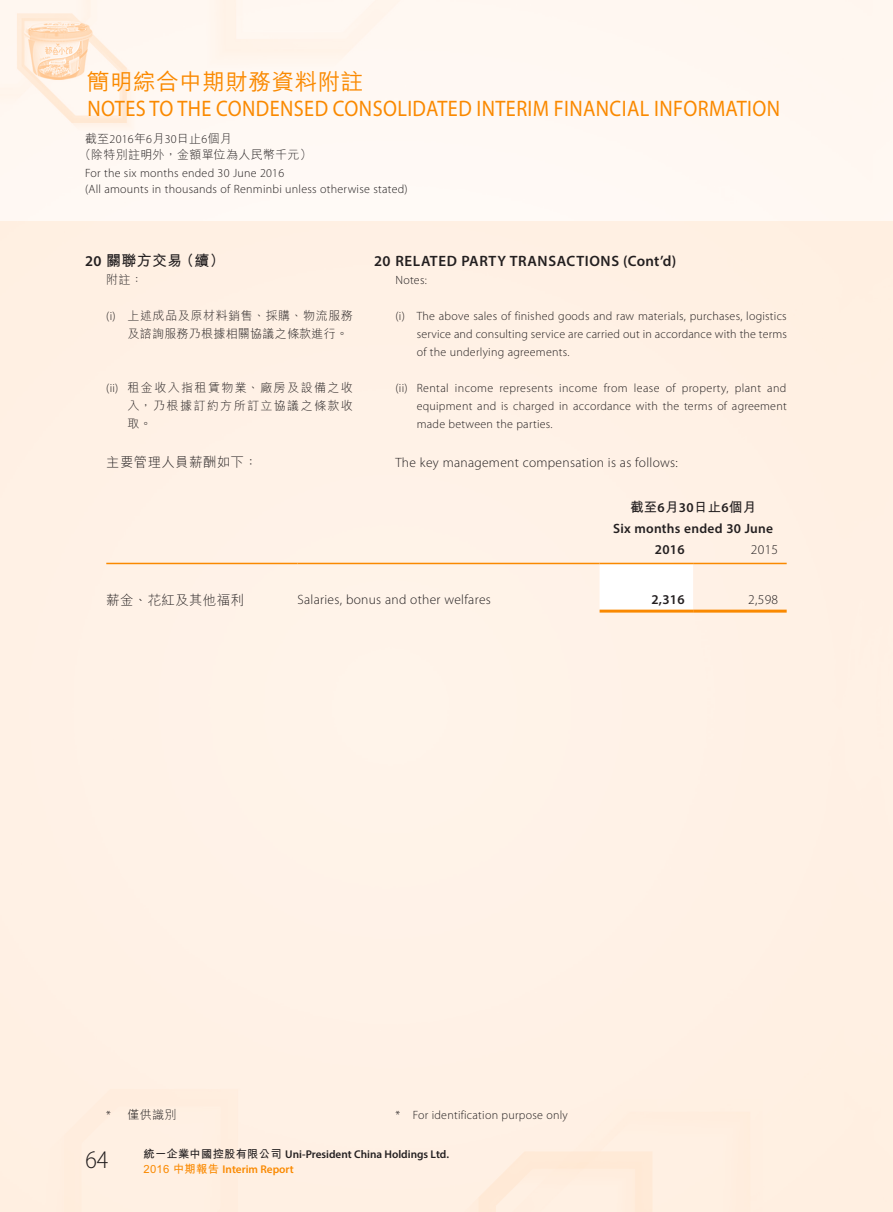
<style>
.page{position:relative;width:893px;height:1212px;background:#fff}
.page>*{position:absolute;margin:0;border:0;box-sizing:border-box;transform-origin:0 0}
.t1{font:300 semi-condensed 25.5px "Myriad Pro";color:#231f20}
.t2{font:22.5px "Myriad Pro";letter-spacing:.02em;color:#fa8900;scale:.9 1}
.t3{font:500 22.5px "M Hei HK";letter-spacing:.025em;color:#fa8900}
.t4{font:600 15px "Myriad Pro";letter-spacing:.02em;color:#231f20}
.t5{font:700 15px "M Hei HK";letter-spacing:.02em;color:#231f20}
.t6{font:300 13.5px "Myriad Pro";letter-spacing:.02em;color:#231f20}
.t7{font:600 13.5px/21px "Myriad Pro";letter-spacing:.02em;color:#231f20}
.t8{font:300 13.5px "M Hei HK";letter-spacing:.02em;color:#231f20}
.t9{font:700 13.5px "M Hei HK";color:#231f20}
.t10{font:300 12px/18px "Myriad Pro";letter-spacing:.02em;color:#231f20;text-align:justify}
.t11{font:300 12px/16.5px "M Hei HK";letter-spacing:.02em;color:#231f20}
.t12{font:300 12px/18px "M Hei HK";letter-spacing:.05em;color:#231f20;text-align:justify}
.t13{font:600 11.25px "Myriad Pro";color:#231f20}
.t14{font:600 11.25px "Myriad Pro";color:#fa8900}
.s1{font-family:"Myriad Pro"}
.s2{font-family:"Myriad Pro";font-weight:600}
.s3{font-family:"M Hei HK";font-weight:700}
</style>
<div class="page">
<div style="left:0;top:0;width:893px;height:221px;background:#fff8f3"></div>
<div style="left:0;top:221px;width:893px;height:991px;background:#fff1e5"></div>
<div style="left:600px;top:564px;width:93px;height:46px;background:#fff"></div>
<hr style="left:106px;top:563px;width:192px;height:1px;background:#fa8900">
<hr style="left:298px;top:563px;width:302px;height:1px;background:#fa8900">
<hr style="left:600px;top:563px;width:93px;height:1px;background:#fa8900">
<hr style="left:693px;top:563px;width:94px;height:1px;background:#fa8900">
<hr style="left:600px;top:610px;width:93px;height:3px;background:#fa8900">
<hr style="left:693px;top:610px;width:94px;height:3px;background:#fa8900">
<h2 class="t3" style="left:87px;top:66px;width:278px">簡明綜合中期財務資料附註</h2>
<h2 class="t2" style="left:87px;top:95px;width:771px">NOTES TO THE CONDENSED CONSOLIDATED INTERIM FINANCIAL INFORMATION</h2>
<p class="t11" style="left:79px;top:129px;width:234px;text-indent:6px">截至<span class="s1">2016</span>年<span class="s1">6</span>月<span class="s1">30</span>日止<span class="s1">6</span>個月<br>（除特別註明外，金額單位為人民幣千元）</p>
<p class="t10" style="left:85px;top:165px;width:324px;line-height:16.5px">For the six months ended 30 June 2016<br>(All amounts in thousands of Renminbi unless otherwise stated)</p>
<p class="t5" style="left:85px;top:249px;width:141px"><span class="s2">20</span> 關聯方交易（續）</p>
<p class="t12" style="left:106px;top:270px;width:38px">附註：</p>
<p class="t11" style="left:128px;top:306px;width:227px;line-height:18px;text-indent:-21px"><span class="s1">(i)</span> 上述成品及原材料銷售、採購、物流服務及諮詢服務乃根據相關協議之條款進行。</p>
<p class="t12" style="left:128px;top:378px;width:227px;text-indent:-21px"><span class="s1">(ii)</span> 租金收入指租賃物業、廠房及設備之收入，乃根據訂約方所訂立協議之條款收取。</p>
<p class="t8" style="left:106px;top:452px;width:153px">主要管理人員薪酬如下：</p>
<p class="t4" style="left:374px;top:252px;width:40px">20 Related</p>
<p class="t4" style="left:461px;top:252px;width:18px">part</p>
<p class="t4" style="left:497px;top:252px;width:23px">y transactions</p>
<p class="t4" style="left:623px;top:252px;width:54px">(Cont’d)</p>
<p class="t10" style="left:395px;top:272px;width:33px">Notes:</p>
<p class="t10" style="left:417px;top:308px;width:372px;text-indent:-21px">(i) The above sales of finished goods and raw materials, purchases, logistics service and consulting service are carried out in accordance with the terms of the underlying agreements.</p>
<p class="t10" style="left:417px;top:380px;width:372px;text-indent:-21px">(ii) Rental income represents income from lease of property, plant and equipment and is charged in accordance with the terms of agreement made between the parties.</p>
<p class="t6" style="left:395px;top:455px;width:284px">The key management compensation is as follows:</p>
<p class="t9" style="left:630px;top:497px;width:128px">截至<span class="s2">6</span>月<span class="s2">30</span>日止<span class="s2">6</span>個月</p>
<p class="t7" style="left:655px;top:517px;width:120px;text-indent:-42px">Six months ended 30 June<br>2016</p>
<p class="t6" style="left:751px;top:542px;width:29px">2015</p>
<p class="t8" style="left:106px;top:590px;width:139px">薪金、花紅及其他福利</p>
<p class="t6" style="left:298px;top:592px;width:195px">Salaries, bonus and other welfares</p>
<p class="t7" style="left:651px;top:589px;width:35px">2,316</p>
<p class="t6" style="left:748px;top:592px;width:31px">2,598</p>
<p class="t12" style="left:106px;top:1105px;width:72px"><span class="s1">*</span> 僅供識別</p>
<p class="t10" style="left:395px;top:1106px;width:174px">* For identification purpose only</p>
<h1 class="t1" style="left:85px;top:1146px;width:24px">64</h1>
<p class="t13" style="left:144px;top:1147px;width:307px"><span class="s3">統一企業中國控股有限公司</span> Uni-President China Holdings Ltd.</p>
<p class="t14" style="left:144px;top:1162px;width:152px"><span class="s3">2016 中期報告</span> Interim Report</p>
</div>
